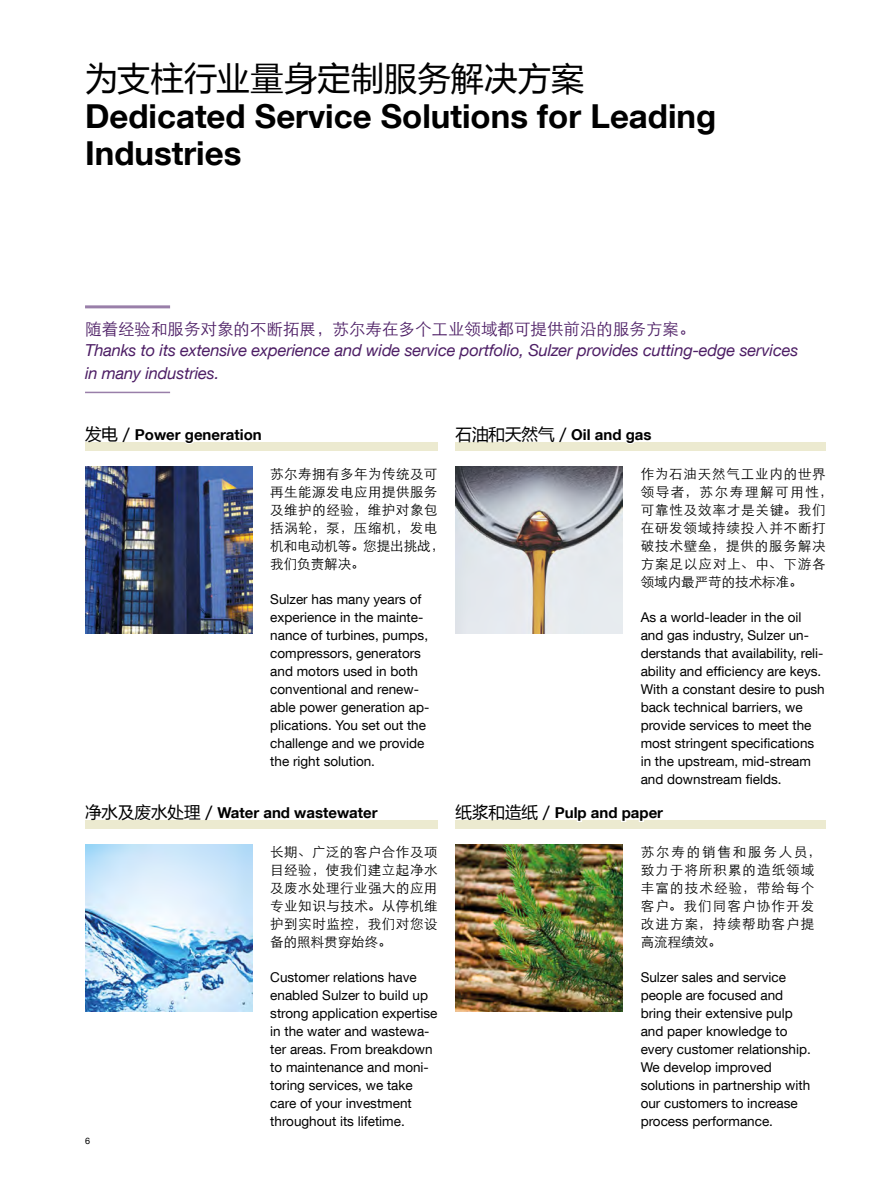
<style>
.page{position:relative;width:893px;height:1191px;background:#fff}
.page>*{position:absolute;margin:0;border:0;box-sizing:border-box;transform-origin:0 0}
.Title-1{font:700 33px/37.5px "Helvetica Neue LT Com";color:#000}
.Title-1-2{font:33px "Microsoft Ya Hei";letter-spacing:.01em;color:#000}
.Lead_text{font:italic 16.5px/22.5px "Helvetica Neue LT Com";letter-spacing:-.01em;color:#4d1e65}
.Product_type_title{font:700 15px "Helvetica Neue LT Com";color:#000}
.Body_text{font:13.5px/18px "Helvetica Neue LT Com";color:#000}
.c-bodytext{font:13.5px/18px "Helvetica Neue LT Com";color:#000}
.c-bodytext-2{font:13.5px/17.9px "ST Xihei";letter-spacing:.06em;color:#000;text-align:justify}
.c-bodytext-3{font:13.5px/17.9px "ST Xihei";letter-spacing:.035em;color:#000}
.c-bodytext-4{font:13.5px/17.9px "ST Xihei";letter-spacing:.085em;color:#000}
.t1{font:9px "Helvetica Neue LT Com";color:#000}
.s1{font-family:"ST Xihei";font-style:normal}
.s2{font-family:"Microsoft Ya Hei";font-weight:400;font-size:16.5px}
</style>
<div class="page">
<hr style="left:85px;top:305px;width:85px;height:3px;background:#997fa9">
<hr style="left:85px;top:392px;width:85px;height:1px;background:#997fa9">
<img style="left:455px;top:466px;width:168px;height:167px">
<img style="left:455px;top:844px;width:168px;height:167px">
<div style="left:85px;top:442px;width:352px;height:8px;background:#ecead0"></div>
<div style="left:85px;top:820px;width:352px;height:8px;background:#ecead0"></div>
<div style="left:455px;top:442px;width:371px;height:8px;background:#ecead0"></div>
<div style="left:455px;top:820px;width:371px;height:8px;background:#ecead0"></div>
<svg style="left:133px;top:442px;width:131px;height:9px"></svg>
<svg style="left:213px;top:828px;width:168px;height:1px"></svg>
<svg style="left:626px;top:442px;width:9px;height:2px"></svg>
<svg style="left:577px;top:820px;width:67px;height:2px"></svg>
<img style="left:85px;top:466px;width:167px;height:167px">
<img style="left:85px;top:844px;width:167px;height:167px">
<p class="Title-1-2" style="left:85px;top:56px;width:500px">为支柱行业量身定制服务解决方案</p>
<p class="Title-1" style="left:85px;top:96px;width:633px">Dedicated Service Solutions for Leading<br>Industries</p>
<p class="Lead_text" style="left:85px;top:316px;width:715px"><span class="s1">随着经验和服务对象的不断拓展，苏尔寿在多个工业领域都可提供前沿的服务方案。<br></span>Thanks to its extensive experience and wide service portfolio, Sulzer provides cutting-edge services in many industries.</p>
<p class="Product_type_title" style="left:85px;top:425px;width:178px"><span class="s2">发电 /</span> Power generation</p>
<p class="Product_type_title" style="left:455px;top:425px;width:198px"><span class="s2">石油和天然气 /</span> Oil and gas</p>
<p class="c-bodytext-3" style="left:270px;top:464px;width:175px">苏尔寿拥有多年为传统及可再生能源发电应用提供服务及维护的经验，维护对象包括涡轮，泵，压缩机，发电机和电动机等。您提出挑战，我们负责解决。</p>
<p class="c-bodytext" style="left:270px;top:590px;width:160px">Sulzer has many years of experience in the mainte&shy;nance of turbines, pumps, compressors, generators and motors used in both conventional and renew&shy;able power generation ap&shy;plications. You set out the challenge and we provide the right solution.</p>
<p class="c-bodytext-2" style="left:641px;top:464px;width:193px;text-align:left">作为石油天然气工业内的世界领导者，苏尔寿理解可用性，可靠性及效率才是关键。我们在研发领域持续投入并不断打破技术壁垒，提供的服务解决方案足以应对上、中、下游各领域内最严苛的技术标准。</p>
<p class="Body_text" style="left:641px;top:608px;width:186px">As a world-leader in the oil and gas industry, Sulzer un&shy;derstands that availability, reli&shy;ability and efficiency are keys.<br>With a constant desire to push back technical barriers, we provide services to meet the most stringent specifications in the upstream, mid-stream and downstream fields.</p>
<p class="Product_type_title" style="left:85px;top:803px;width:294px"><span class="s2">净水及废水处理 /</span> Water and wastewater</p>
<p class="Product_type_title" style="left:455px;top:803px;width:209px"><span class="s2">纸浆和造纸 /</span> Pulp and paper</p>
<p class="c-bodytext-2" style="left:270px;top:842px;width:169px">长期、广泛的客户合作及项目经验，使我们建立起净水及废水处理行业强大的应用专业知识与技术。从停机维护到实时监控，我们对您设备的照料贯穿始终。</p>
<p class="Body_text" style="left:270px;top:968px;width:169px">Customer relations have enabled Sulzer to build up strong application expertise in the water and wastewa&shy;ter areas. From breakdown to maintenance and moni&shy;toring services, we take care of your investment throughout its lifetime.</p>
<p class="c-bodytext-4" style="left:641px;top:842px;width:182px">苏尔寿的销售和服务人员，致力于将所积累的造纸领域丰富的技术经验，带给每个客户。我们同客户协作开发改进方案，持续帮助客户提高流程绩效。</p>
<p class="Body_text" style="left:641px;top:968px;width:172px">Sulzer sales and service people are focused and bring their extensive pulp and paper knowledge to every customer relationship.</p>
<p class="Body_text" style="left:641px;top:1058px;width:171px">We develop improved solutions in partnership with our customers to increase process performance.</p>
<p class="t1" style="left:85px;top:1135px;width:7px">6</p>
</div>
